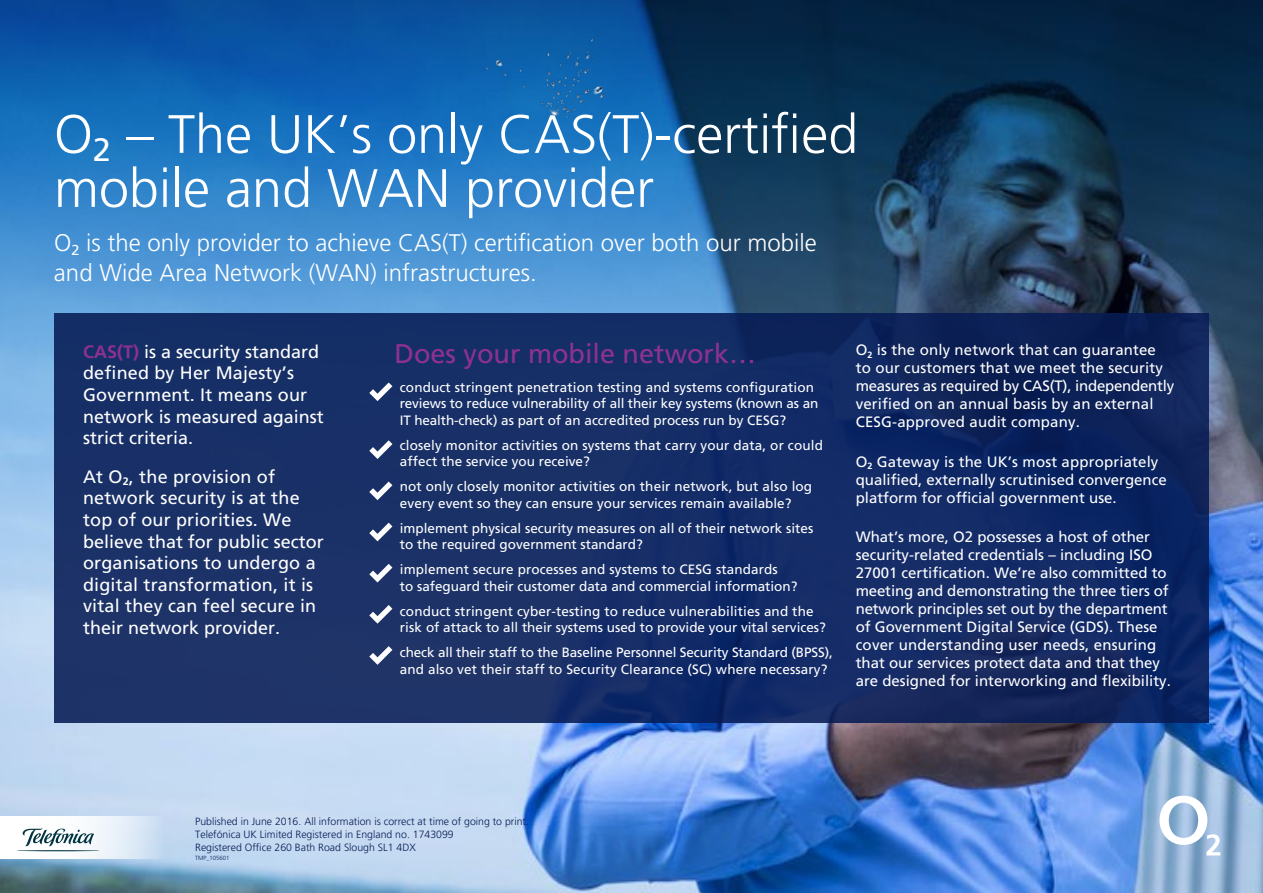
<style>
.page{position:relative;width:1263px;height:893px;background:#fff}
.page>*{position:absolute;margin:0;border:0;box-sizing:border-box;transform-origin:0 0}
.t1{font:300 54px/54px "Frutiger";color:#fff}
.t2{font:27px "Frutiger";color:#8e3193}
.t3{font:300 24px/30px "Frutiger";color:#fff}
.t4{font:18px/21.6px "Frutiger";letter-spacing:.01em;color:#fff}
.t5{font:15px/18px "Frutiger";color:#fff}
.t6{font:13.5px/16.5px "Frutiger";color:#fff}
.t7{font:300 10.5px/12.6px "Frutiger";color:#071c55}
.t8{font:300 6px "Frutiger";color:#071c55}
.s1{font-weight:700;color:#8e3193}
</style>
<div class="page">
<img style="left:0;top:0;width:1263px;height:893px">
<svg style="left:1159px;top:796px;width:61px;height:59px"></svg>
<svg style="left:0;top:817px;width:168px;height:41px"></svg>
<svg style="left:16px;top:828px;width:84px;height:23px"></svg>
<img style="left:471px;top:0;width:166px;height:146px">
<div style="left:54px;top:313px;width:1155px;height:410px;background:linear-gradient(to right,#1d346a,#0d245f)"></div>
<svg style="left:369px;top:382px;width:23px;height:19px"></svg>
<svg style="left:369px;top:440px;width:23px;height:19px"></svg>
<svg style="left:369px;top:481px;width:23px;height:19px"></svg>
<svg style="left:369px;top:523px;width:23px;height:18px"></svg>
<svg style="left:369px;top:564px;width:23px;height:18px"></svg>
<svg style="left:369px;top:605px;width:23px;height:19px"></svg>
<svg style="left:369px;top:646px;width:23px;height:19px"></svg>
<h1 class="t1" style="left:54px;top:107px;width:806px">O<sub>2</sub> – The UK’s only CAS(T)-certified mobile and WAN provider</h1>
<h3 class="t3" style="left:54px;top:228px;width:764px">O<sub>2</sub> is the only provider to achieve CAS(T) certification over both our mobile and Wide Area Network (WAN) infrastructures.</h3>
<h3 class="t4" style="left:83px;top:340px;width:242px"><span class="s1">CAS(T)</span> is a security standard defined by Her Majesty’s<br>Government. It means our network is measured against strict criteria.</h3>
<h3 class="t4" style="left:83px;top:465px;width:242px">At O<sub>2</sub>, the provision of network security is at the top of our priorities. We believe that for public sector organisations to undergo a digital transformation, it is vital they can feel secure in their network provider.</h3>
<h2 class="t2" style="left:395px;top:337px;width:363px">Does your mobile network…</h2>
<p class="t6" style="left:400px;top:379px;width:420px">conduct stringent penetration testing and systems configuration reviews to reduce vulnerability of all their key systems (known as an<br>IT health-check) as part of an accredited process run by CESG?</p>
<p class="t6" style="left:400px;top:437px;width:425px">closely monitor activities on systems that carry your data, or could affect the service you receive?</p>
<p class="t6" style="left:400px;top:478px;width:414px">not only closely monitor activities on their network, but also log every event so they can ensure your services remain available?</p>
<p class="t6" style="left:400px;top:520px;width:415px">implement physical security measures on all of their network sites to the required government standard?</p>
<p class="t6" style="left:400px;top:561px;width:399px">implement secure processes and systems to CESG standards<br>to safeguard their customer data and commercial information?</p>
<p class="t6" style="left:400px;top:603px;width:428px">conduct stringent cyber-testing to reduce vulnerabilities and the risk of attack to all their systems used to provide your vital services?</p>
<p class="t6" style="left:400px;top:644px;width:434px">check all their staff to the Baseline Personnel Security Standard (BPSS), and also vet their staff to Security Clearance (SC) where necessary?</p>
<p class="t5" style="left:856px;top:341px;width:320px">O<sub>2</sub> is the only network that can guarantee to our customers that we meet the security measures as required by CAS(T), independently verified on an annual basis by an external CESG-approved audit company.</p>
<p class="t5" style="left:856px;top:452px;width:312px">O<sub>2</sub> Gateway is the UK’s most appropriately qualified, externally scrutinised convergence platform for official government use.</p>
<p class="t5" style="left:856px;top:527px;width:317px">What’s more, O2 possesses a host of other security-related credentials – including ISO 27001 certification. We’re also committed to meeting and demonstrating the three tiers of network principles set out by the department of Government Digital Service (GDS). These cover understanding user needs, ensuring that our services protect data and that they are designed for interworking and flexibility.</p>
<p class="t7" style="left:195px;top:815px;width:335px">Published in June 2016. All information is correct at time of going to print.<br>Telefónica UK Limited Registered in England no. 1743099<br>Registered Office 260 Bath Road Slough SL1 4DX</p>
<p class="t8" style="left:195px;top:854px;width:36px">TMP_105601</p>
</div>
